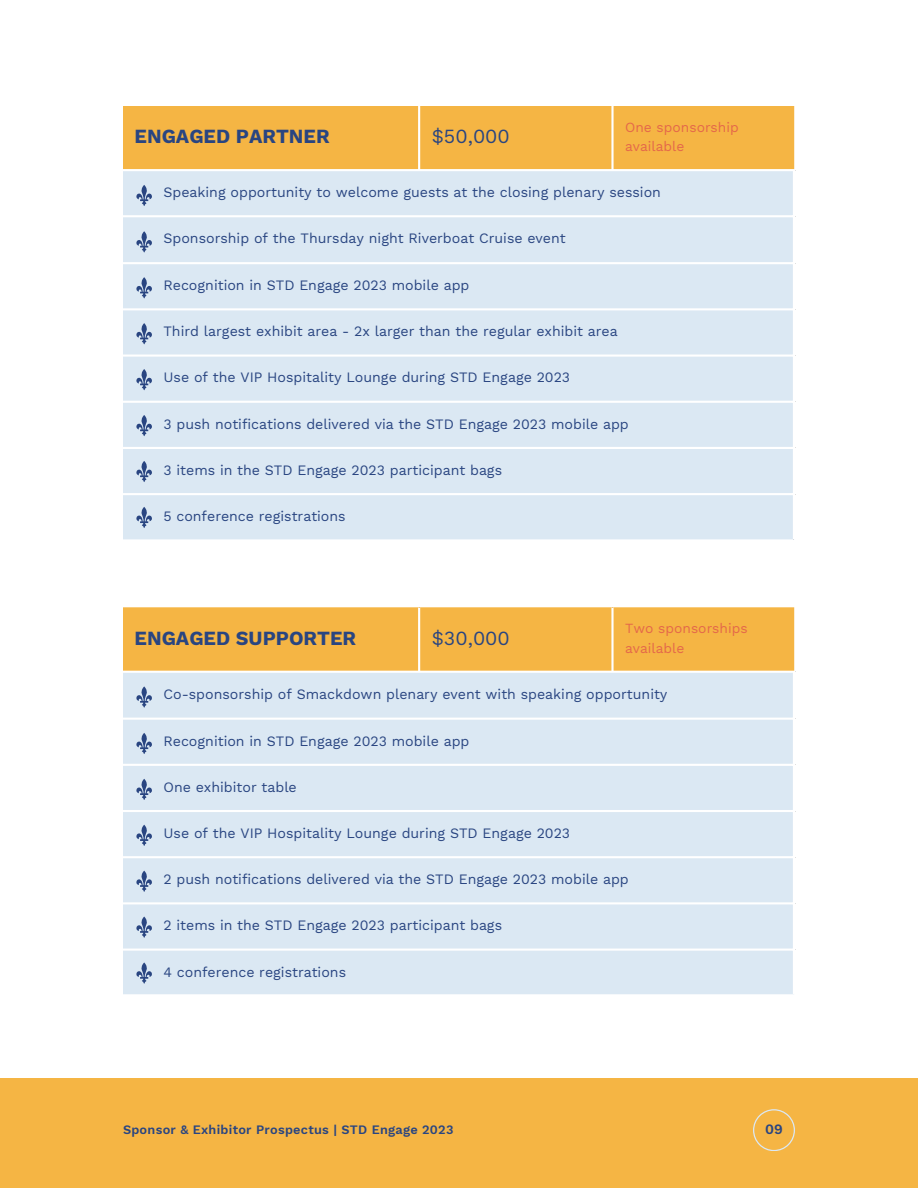
<style>
.page{position:relative;width:918px;height:1188px;background:#fff}
.page>*{position:absolute;margin:0;border:0;box-sizing:border-box;transform-origin:0 0}
.t1{font:700 19.8px "Work Sans";color:#294581}
.t2{font:19.8px "Work Sans";color:#294581}
.t3{font:14.1px "Work Sans";color:#294581}
.t4{font:600 14.1px "Work Sans";color:#294581}
.t5{font:13.8px/19.2px "Work Sans";color:#e4674a}
.t6{font:600 12.75px "Work Sans";letter-spacing:.02em;color:#294581}
</style>
<div class="page">
<div style="left:123px;top:106px;width:671px;height:63px;background:#f5b544"></div>
<div style="left:123px;top:171px;width:670px;height:368px;background:#dbe8f3"></div>
<hr style="left:418px;top:106px;width:2px;height:63px;background:#fff">
<hr style="left:611px;top:106px;width:3px;height:63px;background:#fff">
<hr style="left:123px;top:215px;width:672px;height:2px;background:#fff">
<hr style="left:123px;top:262px;width:672px;height:2px;background:#fff">
<hr style="left:123px;top:308px;width:672px;height:2px;background:#fff">
<hr style="left:123px;top:355px;width:672px;height:2px;background:#fff">
<hr style="left:123px;top:401px;width:672px;height:2px;background:#fff">
<hr style="left:123px;top:447px;width:672px;height:2px;background:#fff">
<hr style="left:123px;top:493px;width:672px;height:2px;background:#fff">
<div style="left:0;top:1078px;width:918px;height:110px;background:#f5b544"></div>
<svg style="left:753px;top:1109px;width:42px;height:42px"></svg>
<svg style="left:136px;top:185px;width:17px;height:21px"></svg>
<svg style="left:136px;top:231px;width:17px;height:22px"></svg>
<svg style="left:136px;top:277px;width:17px;height:21px"></svg>
<svg style="left:136px;top:323px;width:17px;height:21px"></svg>
<svg style="left:136px;top:369px;width:17px;height:21px"></svg>
<svg style="left:136px;top:415px;width:17px;height:21px"></svg>
<svg style="left:136px;top:461px;width:17px;height:21px"></svg>
<svg style="left:136px;top:507px;width:17px;height:21px"></svg>
<div style="left:123px;top:608px;width:671px;height:63px;background:#f5b544"></div>
<div style="left:123px;top:673px;width:670px;height:321px;background:#dbe8f3"></div>
<hr style="left:418px;top:608px;width:2px;height:63px;background:#fff">
<hr style="left:611px;top:608px;width:3px;height:63px;background:#fff">
<hr style="left:123px;top:718px;width:672px;height:2px;background:#fff">
<hr style="left:123px;top:764px;width:672px;height:2px;background:#fff">
<hr style="left:123px;top:810px;width:672px;height:2px;background:#fff">
<hr style="left:123px;top:856px;width:672px;height:2px;background:#fff">
<hr style="left:123px;top:902px;width:672px;height:2px;background:#fff">
<hr style="left:123px;top:949px;width:672px;height:2px;background:#fff">
<svg style="left:136px;top:686px;width:17px;height:22px"></svg>
<svg style="left:136px;top:733px;width:17px;height:21px"></svg>
<svg style="left:136px;top:779px;width:17px;height:21px"></svg>
<svg style="left:136px;top:825px;width:17px;height:21px"></svg>
<svg style="left:136px;top:871px;width:17px;height:21px"></svg>
<svg style="left:136px;top:917px;width:17px;height:21px"></svg>
<svg style="left:136px;top:962px;width:17px;height:22px"></svg>
<h1 class="t1" style="left:135px;top:125px;width:197px">ENGAGED PARTNER</h1>
<h1 class="t2" style="left:432px;top:125px;width:80px">$50,000</h1>
<p class="t5" style="left:625px;top:118px;width:115px">One sponsorship available</p>
<p class="t3" style="left:163px;top:184px;width:499px">Speaking opportunity to welcome guests at the closing plenary session</p>
<p class="t3" style="left:163px;top:230px;width:404px">Sponsorship of the Thursday night Riverboat Cruise event</p>
<p class="t3" style="left:163px;top:277px;width:307px">Recognition in STD Engage 2023 mobile app</p>
<p class="t3" style="left:163px;top:323px;width:456px">Third largest exhibit area - 2x larger than the regular exhibit area</p>
<p class="t3" style="left:163px;top:369px;width:408px">Use of the VIP Hospitality Lounge during STD Engage 2023</p>
<p class="t3" style="left:163px;top:416px;width:467px">3 push notifications delivered via the STD Engage 2023 mobile app</p>
<p class="t3" style="left:163px;top:462px;width:340px">3 items in the STD Engage 2023 participant bags</p>
<p class="t3" style="left:163px;top:508px;width:184px">5 conference registrations</p>
<h1 class="t1" style="left:135px;top:626px;width:223px">ENGAGED SUPPORTER</h1>
<h1 class="t2" style="left:432px;top:626px;width:80px">$30,000</h1>
<p class="t5" style="left:625px;top:619px;width:124px">Two sponsorships available</p>
<p class="t3" style="left:163px;top:686px;width:506px">Co-sponsorship of Smackdown plenary event with speaking opportunity</p>
<p class="t3" style="left:163px;top:732px;width:307px">Recognition in STD Engage 2023 mobile app</p>
<p class="t3" style="left:163px;top:779px;width:135px">One exhibitor table</p>
<p class="t3" style="left:163px;top:825px;width:408px">Use of the VIP Hospitality Lounge during STD Engage 2023</p>
<p class="t3" style="left:163px;top:871px;width:467px">2 push notifications delivered via the STD Engage 2023 mobile app</p>
<p class="t3" style="left:163px;top:917px;width:340px">2 items in the STD Engage 2023 participant bags</p>
<p class="t3" style="left:163px;top:963px;width:184px">4 conference registrations</p>
<p class="t6" style="left:123px;top:1123px;width:332px">Sponsor &amp; Exhibitor Prospectus | STD Engage 2023</p>
<p class="t4" style="left:765px;top:1121px;width:19px">09</p>
</div>
